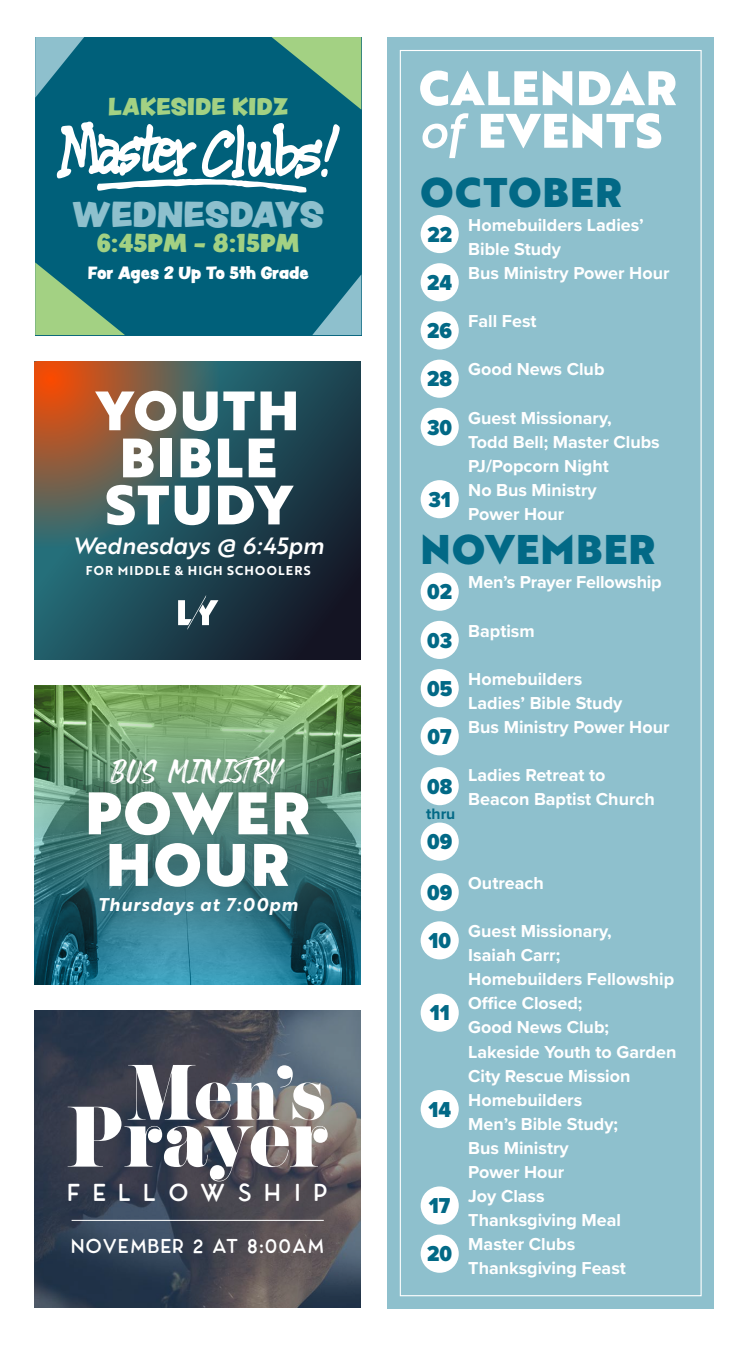
<style>
.page{position:relative;width:755px;height:1350px;background:#fff}
.page>*{position:absolute;margin:0;border:0;box-sizing:border-box;transform-origin:0 0}
.t1{font:58.27px/51.5px "Brother 1816 Black";letter-spacing:.04em;color:#fff;text-align:center}
.t2{font:53.77px/47px "Brother 1816 Black";letter-spacing:.04em;color:#fff}
.t3{font:49.27px "Vacations Brush";color:#fff}
.t4{font:40.27px "Brother 1816 Black";letter-spacing:.03em;color:#026986}
.t5{font:31.95px "Peachy Keen JF";color:#8ec0cd}
.t6{font:600 24.75px "Carino Sans";letter-spacing:.5em;color:#fff}
.t7{font:22.95px "Brother 1816 Medium Italic";color:#fff}
.t8{font:22.72px "Peachy Keen JF";color:#a3d183}
.t9{font:900 22.5px "Proxima Nova Cond";color:#026986}
.t10{font:21.38px "Peachy Keen JF";color:#a3d183}
.t11{font:600 20.25px "Carino Sans";letter-spacing:.05em;color:#fff}
.t12{font:700 18px/24.1px "Proxima Nova";color:#fff}
.t13{font:18px "Brother 1816 Bold Italic";letter-spacing:.05em;color:#fff}
.t14{font:15.75px "Peachy Keen JF";color:#fff}
.t15{font:700 15.75px "Proxima Nova";color:#026986}
.t16{font:12.38px "Brother 1816 Bold";letter-spacing:.09em;color:#fff}
</style>
<div class="page">
<div style="left:388px;top:37px;width:326px;height:1271px;background:#8ec0cd"></div>
<svg style="left:422px;top:113px;width:239px;height:45px"></svg>
<svg style="left:420px;top:71px;width:256px;height:35px"></svg>
<div style="left:421px;top:215px;width:38px;height:38px;background:#fff;border-radius:50%"></div>
<div style="left:421px;top:263px;width:38px;height:38px;background:#fff;border-radius:50%"></div>
<div style="left:421px;top:311px;width:38px;height:38px;background:#fff;border-radius:50%"></div>
<div style="left:421px;top:359px;width:38px;height:39px;background:#fff;border-radius:50%"></div>
<div style="left:421px;top:408px;width:38px;height:38px;background:#fff;border-radius:50%"></div>
<div style="left:421px;top:480px;width:38px;height:38px;background:#fff;border-radius:50%"></div>
<div style="left:421px;top:572px;width:38px;height:39px;background:#fff;border-radius:50%"></div>
<div style="left:421px;top:621px;width:38px;height:38px;background:#fff;border-radius:50%"></div>
<div style="left:421px;top:669px;width:38px;height:38px;background:#fff;border-radius:50%"></div>
<div style="left:421px;top:717px;width:38px;height:38px;background:#fff;border-radius:50%"></div>
<div style="left:421px;top:767px;width:38px;height:38px;background:#fff;border-radius:50%"></div>
<div style="left:421px;top:822px;width:38px;height:38px;background:#fff;border-radius:50%"></div>
<div style="left:421px;top:873px;width:38px;height:38px;background:#fff;border-radius:50%"></div>
<div style="left:421px;top:921px;width:38px;height:38px;background:#fff;border-radius:50%"></div>
<div style="left:421px;top:993px;width:38px;height:38px;background:#fff;border-radius:50%"></div>
<div style="left:421px;top:1090px;width:38px;height:38px;background:#fff;border-radius:50%"></div>
<div style="left:421px;top:1186px;width:38px;height:38px;background:#fff;border-radius:50%"></div>
<div style="left:421px;top:1234px;width:38px;height:38px;background:#fff;border-radius:50%"></div>
<img style="left:35px;top:686px;width:326px;height:298px">
<div style="left:66px;top:734px;width:264px;height:200px;background:#000;opacity:.3"></div>
<svg style="left:35px;top:362px;width:326px;height:297px;background:#1c3f4c"></svg>
<svg style="left:35px;top:362px;width:187px;height:188px;background:#635c4e"></svg>
<svg style="left:178px;top:595px;width:40px;height:35px"></svg>
<div style="left:35px;top:37px;width:326px;height:298px;background:#00607a"></div>
<svg style="left:57px;top:122px;width:283px;height:70px"></svg>
<svg style="left:35px;top:262px;width:90px;height:73px"></svg>
<svg style="left:272px;top:37px;width:89px;height:73px"></svg>
<svg style="left:312px;top:275px;width:49px;height:60px"></svg>
<svg style="left:35px;top:37px;width:49px;height:61px"></svg>
<img style="left:35px;top:1010px;width:326px;height:297px">
<svg style="left:68px;top:1065px;width:260px;height:116px"></svg>
<hr style="left:72px;top:1219px;width:252px;height:1px;background:#fff">
<p class="t10" style="left:108px;top:91px;width:181px">LAKESIDE KIDZ</p>
<h3 class="t5" style="left:73px;top:190px;width:253px">WEDNESDAYS</h3>
<p class="t8" style="left:97px;top:226px;width:204px">6:45PM - 8:15PM</p>
<p class="t14" style="left:88px;top:261px;width:222px">For Ages 2 Up To 5th Grade</p>
<h2 class="t2" style="left:97px;top:386px;width:203px">YOUTH<br>BIBLE<br>STUDY</h2>
<p class="t7" style="left:73px;top:529px;width:252px">Wednesdays @ 6:45pm</p>
<p class="t16" style="left:86px;top:561px;width:226px">FOR MIDDLE &amp; HIGH SCHOOLERS</p>
<h3 class="t3" style="left:110px;top:747px;width:176px">bus ministry</h3>
<h1 class="t1" style="left:85px;top:786px;width:226px">POWER<br>HOUR</h1>
<p class="t13" style="left:98px;top:890px;width:201px">Thursdays at 7:00pm</p>
<h3 class="t6" style="left:67px;top:1175px;width:262px">FELLOWSHIP</h3>
<p class="t11" style="left:71px;top:1232px;width:254px">NOVEMBER 2 AT 8:00AM</p>
<h3 class="t4" style="left:421px;top:161px;width:203px">OCTOBER</h3>
<p class="t9" style="left:427px;top:221px;width:26px">22</p>
<p class="t12" style="left:468px;top:213px;width:177px">Homebuilders Ladies’<br>Bible Study</p>
<p class="t9" style="left:427px;top:269px;width:27px">24</p>
<p class="t12" style="left:468px;top:261px;width:203px">Bus Ministry Power Hour</p>
<p class="t9" style="left:427px;top:317px;width:26px">26</p>
<p class="t9" style="left:427px;top:365px;width:26px">28</p>
<p class="t12" style="left:468px;top:310px;width:70px">Fall Fest</p>
<p class="t12" style="left:468px;top:358px;width:138px">Good News Club</p>
<p class="t9" style="left:427px;top:414px;width:27px">30</p>
<p class="t12" style="left:468px;top:406px;width:193px">Guest Missionary,<br>Todd Bell; Master Clubs<br>PJ/Popcorn Night</p>
<p class="t9" style="left:428px;top:486px;width:24px">31</p>
<p class="t12" style="left:468px;top:478px;width:130px">No Bus Ministry<br>Power Hour</p>
<h3 class="t4" style="left:421px;top:518px;width:236px">NOVEMBER</h3>
<p class="t9" style="left:427px;top:578px;width:26px">02</p>
<p class="t12" style="left:468px;top:571px;width:195px">Men’s Prayer Fellowship</p>
<p class="t9" style="left:427px;top:626px;width:27px">03</p>
<p class="t12" style="left:468px;top:619px;width:68px">Baptism</p>
<p class="t9" style="left:427px;top:675px;width:27px">05</p>
<p class="t12" style="left:468px;top:667px;width:156px">Homebuilders<br>Ladies’ Bible Study</p>
<p class="t9" style="left:428px;top:723px;width:26px">07</p>
<p class="t12" style="left:468px;top:715px;width:203px">Bus Ministry Power Hour</p>
<p class="t9" style="left:427px;top:773px;width:27px">08</p>
<p class="t15" style="left:426px;top:804px;width:31px">thru</p>
<p class="t9" style="left:427px;top:828px;width:27px">09</p>
<p class="t9" style="left:427px;top:879px;width:27px">09</p>
<p class="t12" style="left:468px;top:763px;width:188px">Ladies Retreat to<br>Beacon Baptist Church</p>
<p class="t12" style="left:468px;top:871px;width:77px">Outreach</p>
<p class="t9" style="left:428px;top:927px;width:24px">10</p>
<p class="t12" style="left:468px;top:919px;width:207px">Guest Missionary,<br>Isaiah Carr;<br>Homebuilders Fellowship</p>
<p class="t9" style="left:430px;top:999px;width:21px">11</p>
<p class="t12" style="left:468px;top:992px;width:210px">Office Closed;<br>Good News Club;<br>Lakeside Youth to Garden<br>City Rescue Mission</p>
<p class="t9" style="left:428px;top:1095px;width:24px">14</p>
<p class="t12" style="left:468px;top:1088px;width:151px">Homebuilders<br>Men’s Bible Study;<br>Bus Ministry<br>Power Hour</p>
<p class="t9" style="left:429px;top:1192px;width:23px">17</p>
<p class="t12" style="left:468px;top:1184px;width:154px">Joy Class<br>Thanksgiving Meal</p>
<p class="t9" style="left:427px;top:1240px;width:26px">20</p>
<p class="t12" style="left:468px;top:1232px;width:159px">Master Clubs<br>Thanksgiving Feast</p>
</div>
